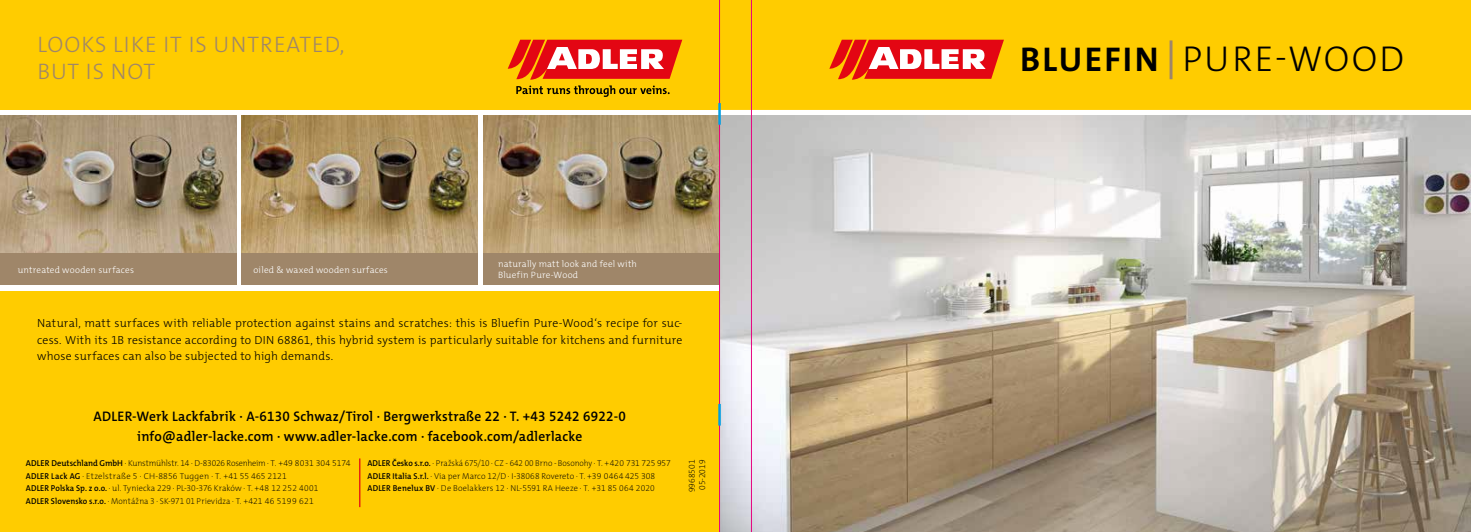
<style>
.page{position:relative;width:1471px;height:532px;background:#fff}
.page>*{position:absolute;margin:0;border:0;box-sizing:border-box;transform-origin:0 0}
.t1{font:300 36.12px "The Mix C4 s";letter-spacing:.06em;color:#000}
.t2{font:300 22.5px/27px "The Mix C4 s";letter-spacing:.05em;color:#9f8669}
.t3{font:600 13.88px/20.2px "The Mix C4 s";letter-spacing:.02em;color:#000;text-align:center}
.t4{font:300 11.75px/16.2px "The Mix C4 s";letter-spacing:.015em;color:#000;text-align:justify}
.t5{font:300 9.25px/11.5px "The Mix C4 s";letter-spacing:.02em;color:#fff}
.t6{font:200 8.62px/12.6px "The Mix C4 s";letter-spacing:.005em;color:#000}
.t7{font:200 8.62px/12.6px "The Mix C4 s";letter-spacing:.005em;color:#000;scale:.95 1}
.s1{font-weight:700;font-size:34.5px}
.s2{font-weight:600}
</style>
<div class="page">
<div style="left:713px;top:0;width:757px;height:531px;background:#fc0"></div>
<svg style="left:720px;top:107px;width:750px;height:424px;background:#c0b7aa"></svg>
<div style="left:0;top:0;width:719px;height:531px;background:#fc0"></div>
<div style="left:0;top:110px;width:719px;height:180px;background:#fff"></div>
<img style="left:0;top:115px;width:236px;height:138px">
<div style="left:0;top:253px;width:236px;height:32px;background:#9f8669"></div>
<img style="left:483px;top:115px;width:236px;height:138px">
<div style="left:483px;top:253px;width:236px;height:32px;background:#9f8669"></div>
<img style="left:242px;top:115px;width:236px;height:138px">
<div style="left:242px;top:253px;width:236px;height:32px;background:#9f8669"></div>
<svg style="left:508px;top:40px;width:174px;height:57px"></svg>
<div style="left:0;top:110px;width:1470px;height:5px;background:#fff"></div>
<hr style="left:1169px;top:40px;width:3px;height:39px;background:#9f8669">
<svg style="left:829px;top:40px;width:175px;height:40px;background:#ed5944"></svg>
<hr style="left:359px;top:458px;width:1px;height:49px;background:#e30613">
<hr style="left:751px;top:0;width:1px;height:531px;background:#e6007e">
<hr style="left:719px;top:0;width:1px;height:531px;background:#e6007e">
<hr style="left:718px;top:103px;width:3px;height:22px;background:#009fe3">
<hr style="left:718px;top:404px;width:3px;height:21px;background:#009fe3">
<h2 class="t2" style="left:37px;top:31px;width:308px">LOOKS LIKE IT IS UNTREATED,<br>BUT IS NOT</h2>
<h1 class="t1" style="left:1020px;top:35px;width:385px"><span class="s1">BLUEFIN</span> PURE-WOOD</h1>
<p class="t5" style="left:18px;top:264px;width:118px">untreated wooden surfaces</p>
<p class="t5" style="left:498px;top:258px;width:140px">naturally matt look and feel with<br>Bluefin Pure-Wood</p>
<p class="t5" style="left:253px;top:264px;width:136px">oiled &amp; waxed wooden surfaces</p>
<p class="t4" style="left:37px;top:315px;width:646px">Natural, matt surfaces with reliable protection against stains and scratches: this is Bluefin Pure-Wood‘s recipe for suc&shy;cess. With its 1B resistance according to DIN 68861, this hybrid system is particularly suitable for kitchens and furniture whose surfaces can also be subjected to high demands.</p>
<h3 class="t3" style="left:94px;top:406px;width:534px">ADLER-Werk Lackfabrik · A-6130 Schwaz/Tirol · Bergwerkstraße 22 · T. +43 5242 6922-0 info@adler-lacke.com · www.adler-lacke.com · facebook.com/adlerlacke</h3>
<p class="t7" style="left:367px;top:456px;width:321px"><span class="s2">ADLER Česko s.r.o.</span> · Pražská 675/10 · CZ - 642 00 Brno - Bosonohy · T. +420 731 725 957<br><span class="s2">ADLER Italia S.r.l.</span> · Via per Marco 12/D · I-38068 Rovereto · T. +39 0464 425 308<br><span class="s2">ADLER Benelux BV</span> · De Boelakkers 12 · NL-5591 RA Heeze · T. +31 85 064 2020</p>
<p class="t6" style="left:26px;top:456px;width:326px"><span class="s2">ADLER Deutschland GmbH</span> · Kunstmühlstr. 14 · D-83026 Rosenheim · T. +49 8031 304 5174<br><span class="s2">ADLER Lack AG</span> · Etzelstraße 5 · CH-8856 Tuggen · T. +41 55 465 2121<br><span class="s2">ADLER Polska Sp. z o.o.</span> · ul. Tyniecka 229 · PL-30-376 Kraków · T. +48 12 252 4001<br><span class="s2">ADLER Slovensko s.r.o.</span> · Montážna 3 · SK-971 01 Prievidza · T. +421 46 5199 621</p>
<p class="t6" style="left:687px;top:492px;width:34px;line-height:10.2px;rotate:-90deg">9968501<br>05-2019</p>
</div>
